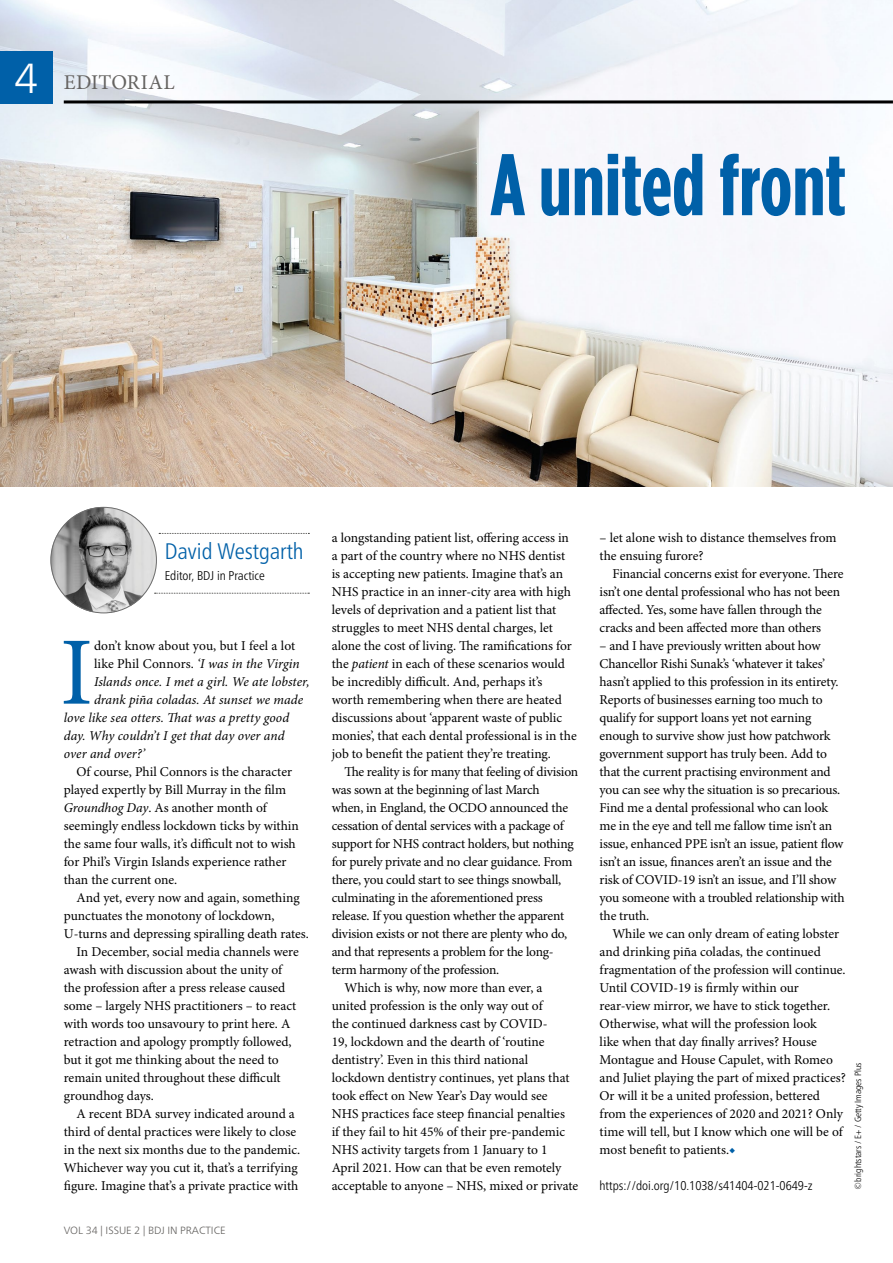
<style>
.page{position:relative;width:893px;height:1263px;background:#fff}
.page>*{position:absolute;margin:0;border:0;box-sizing:border-box;transform-origin:0 0}
.Para_body_drop_cap{font:96.6px "Minion Pro";color:#0060a8}
.Title_headline_colou{font:700 87px "Gotham Condensed";color:#0060a8}
.NoXML_page_numbers{font:300 42px "Frutiger Neue LT Pro";color:#fff}
.NoXML_author_name{font:300 condensed 22.5px "Frutiger Neue LT Pro";color:#0060a8}
.NoXML_category{font:21px "Minion Pro";letter-spacing:.015em;color:#656361}
.Para_body{font:13.5px/18px "Minion Pro";letter-spacing:-.005em;color:#000}
.Para_body_drop_cap-2{font:italic 13.5px "Minion Pro";letter-spacing:.005em;color:#000}
.Para_body_drop_cap-3{font:13.5px "Minion Pro";letter-spacing:.005em;color:#000}
.NoXML_DOI{font:300 condensed 12.75px "Frutiger Neue LT Pro";color:#000}
.Biography_author_job{font:300 condensed 12.75px "Frutiger Neue LT Pro";color:#000}
.NoXML_footer{font:300 10.5px "Frutiger Neue LT Pro";color:#656361}
.Image_Source_credit{font:300 condensed 9px "Frutiger Neue LT Pro";color:#000}
.s1{font-style:italic}
.s2{color:#0060a8}
</style>
<div class="page">
<img style="left:0;top:0;width:893px;height:487px">
<div style="left:0;top:51px;width:52px;height:52px;background:#0060a8"></div>
<hr style="left:64px;top:100px;width:829px;height:3px;background:#000">
<svg style="left:159px;top:533px;width:150px;height:1px"></svg>
<svg style="left:155px;top:593px;width:154px;height:1px"></svg>
<img style="left:51px;top:507px;width:106px;height:106px;border-radius:53px">
<p class="NoXML_page_numbers" style="left:14px;top:54px;width:26px">4</p>
<p class="NoXML_category" style="left:64px;top:70px;width:112px">EDITORIAL</p>
<p class="Title_headline_colou" style="left:490px;top:134px;width:357px">A united front</p>
<p class="NoXML_author_name" style="left:165px;top:538px;width:140px">David Westgarth</p>
<p class="Biography_author_job" style="left:165px;top:568px;width:102px">Editor, BDJ in Practice</p>
<p class="Para_body_drop_cap" style="left:60px;top:615px;width:34px">I</p>
<p class="Para_body_drop_cap-3" style="left:94px;top:637px;width:203px">don’t know about you, but I feel a lot</p>
<p class="Para_body_drop_cap-3" style="left:94px;top:655px;width:207px">like Phil Connors. <span class="s1">‘I was in the Virgin</span></p>
<p class="Para_body_drop_cap-2" style="left:94px;top:673px;width:217px">Islands once. I met a girl. We ate lobster,</p>
<p class="Para_body_drop_cap-2" style="left:94px;top:691px;width:211px">drank piña coladas. At sunset we made</p>
<p class="Para_body_drop_cap-2" style="left:64px;top:709px;width:227px">love like sea otters. That was a pretty good</p>
<p class="Para_body_drop_cap-2" style="left:64px;top:727px;width:222px">day. Why couldn’t I get that day over and</p>
<p class="Para_body_drop_cap-2" style="left:64px;top:745px;width:83px">over and over?’</p>
<p class="Para_body" style="left:64px;top:763px;width:237px;text-indent:13px">Of course, Phil Connors is the character played expertly by Bill Murray in the film <span class="s1">Groundhog Day</span>. As another month of seemingly endless lockdown ticks by within the same four walls, it’s difficult not to wish for Phil’s Virgin Islands experience rather than the current one.</p>
<p class="Para_body" style="left:64px;top:889px;width:247px;text-indent:13px">And yet, every now and again, something punctuates the monotony of lockdown,<br>U-turns and depressing spiralling death rates.</p>
<p class="Para_body" style="left:64px;top:943px;width:237px;text-indent:13px">In December, social media channels were awash with discussion about the unity of the profession after a press release caused some – largely NHS practitioners – to react with words too unsavoury to print here. A retraction and apology promptly followed, but it got me thinking about the need to remain united throughout these difficult groundhog days.</p>
<p class="Para_body" style="left:64px;top:1105px;width:238px;text-align:center">A recent BDA survey indicated around a third of dental practices were likely to close in the next six months due to the pandemic.<br>Whichever way you cut it, that’s a terrifying figure. Imagine that’s a private practice with</p>
<p class="NoXML_footer" style="left:64px;top:1224px;width:163px">VOL 34 | ISSUE 2 | BDJ IN PRACTICE</p>
<p class="Para_body" style="left:332px;top:529px;width:247px">a longstanding patient list, offering access in a part of the country where no NHS dentist is accepting new patients. Imagine that’s an NHS practice in an inner-city area with high levels of deprivation and a patient list that struggles to meet NHS dental charges, let alone the cost of living. The ramifications for the <span class="s1">patient</span> in each of these scenarios would be incredibly difficult. And, perhaps it’s worth remembering when there are heated discussions about ‘apparent waste of public monies’, that each dental professional is in the job to benefit the patient they’re treating.</p>
<p class="Para_body" style="left:332px;top:763px;width:248px;text-indent:13px">The reality is for many that feeling of division was sown at the beginning of last March<br>when, in England, the OCDO announced the cessation of dental services with a package of support for NHS contract holders, but nothing for purely private and no clear guidance. From there, you could start to see things snowball, culminating in the aforementioned press release. If you question whether the apparent division exists or not there are plenty who do, and that represents a problem for the long&shy;term harmony of the profession.</p>
<p class="Para_body" style="left:332px;top:979px;width:248px;text-indent:13px">Which is why, now more than ever, a united profession is the only way out of<br>the continued darkness cast by COVID-<br>19, lockdown and the dearth of ‘routine dentistry’. Even in this third national lockdown dentistry continues, yet plans that took effect on New Year’s Day would see<br>NHS practices face steep financial penalties<br>if they fail to hit 45% of their pre-pandemic NHS activity targets from 1 January to 1<br>April 2021. How can that be even remotely acceptable to anyone – NHS, mixed or private</p>
<p class="Para_body" style="left:600px;top:529px;width:238px">– let alone wish to distance themselves from the ensuing furore?</p>
<p class="Para_body" style="left:600px;top:565px;width:245px;text-indent:13px">Financial concerns exist for everyone. There isn’t one dental professional who has not been affected. Yes, some have fallen through the cracks and been affected more than others</p>
<p class="Para_body" style="left:600px;top:637px;width:247px">– and I have previously written about how Chancellor Rishi Sunak’s ‘whatever it takes’ hasn’t applied to this profession in its entirety.<br>Reports of businesses earning too much to qualify for support loans yet not earning enough to survive show just how patchwork government support has truly been. Add to that the current practising environment and you can see why the situation is so precarious.<br>Find me a dental professional who can look me in the eye and tell me fallow time isn’t an issue, enhanced PPE isn’t an issue, patient flow isn’t an issue, finances aren’t an issue and the risk of COVID-19 isn’t an issue, and I’ll show you someone with a troubled relationship with the truth.</p>
<p class="Para_body" style="left:600px;top:925px;width:248px;text-indent:13px">While we can only dream of eating lobster and drinking piña coladas, the continued fragmentation of the profession will continue.<br>Until COVID-19 is firmly within our rear-view mirror, we have to stick together.<br>Otherwise, what will the profession look<br>like when that day finally arrives? House Montague and House Capulet, with Romeo and Juliet playing the part of mixed practices?<br>Or will it be a united profession, bettered from the experiences of 2020 and 2021? Only time will tell, but I know which one will be of most benefit to patients.<span class="s2">◆</span></p>
<p class="NoXML_DOI" style="left:600px;top:1178px;width:215px">https://doi.org/10.1038/s41404-021-0649-z</p>
<p class="Image_Source_credit" style="left:853px;top:1190px;width:128px;rotate:-90deg">©brightstars / E+ / Getty Images Plus</p>
</div>
